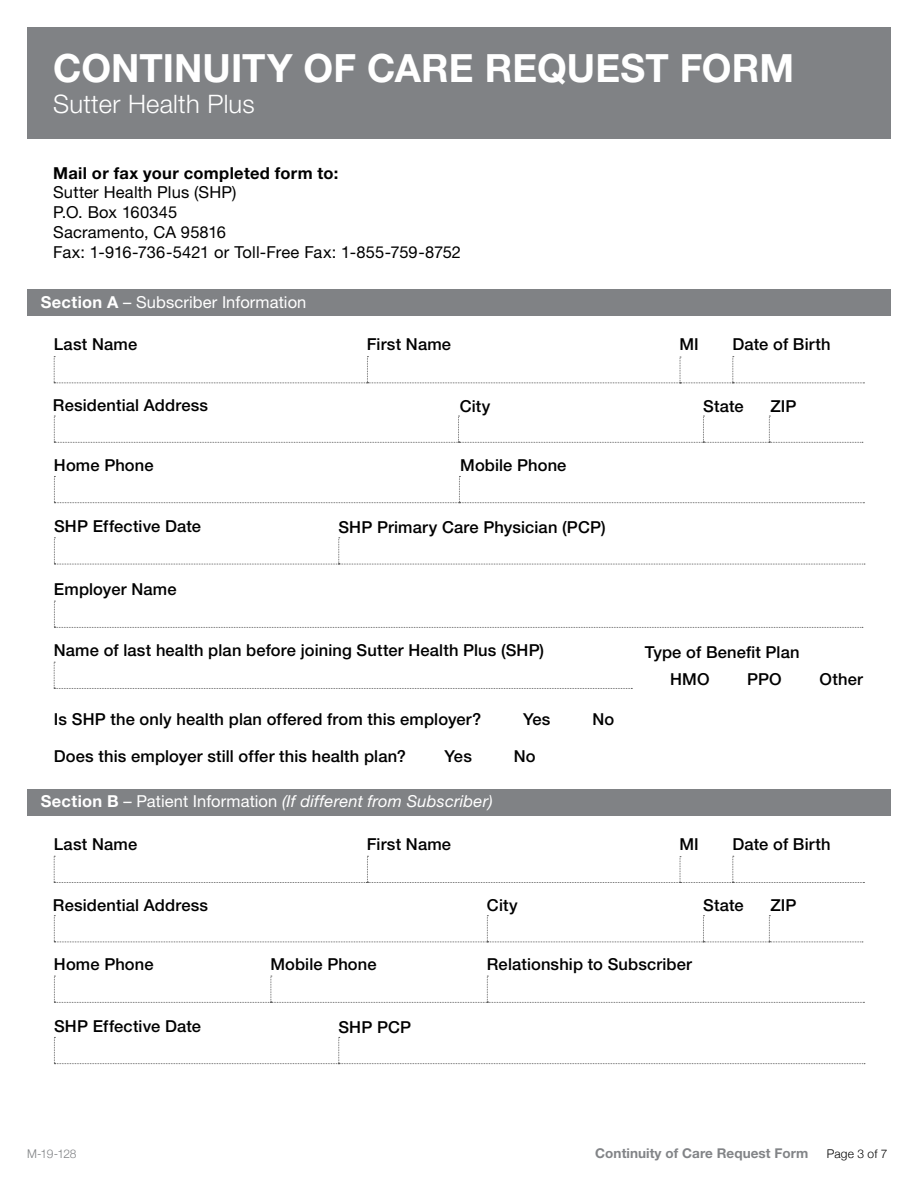
<style>
.page{position:relative;width:918px;height:1188px;background:#fff}
.page>*{position:absolute;margin:0;border:0;box-sizing:border-box;transform-origin:0 0}
.t1{font:700 39px "Helvetica Neue LT Std";letter-spacing:.005em;color:#fff}
.t2{font:300 25.5px "Helvetica Neue LT Std";letter-spacing:.01em;color:#fff}
.t3{font:500 16.5px/27.8px "Helvetica Neue LT Std";letter-spacing:.01em;color:#000}
.t4{font:16.5px "Helvetica Neue LT Std";letter-spacing:.01em;color:#000}
.t5{font:italic 16.5px "Helvetica Neue LT Std";letter-spacing:.01em;color:#fff}
.t6{font:16.5px "Helvetica Neue LT Std";letter-spacing:.005em;color:#fff}
.t7{font:700 16.5px "Helvetica Neue LT Std";letter-spacing:.02em;color:#000}
.t8{font:700 13.5px "Helvetica Neue LT Std";letter-spacing:.005em;color:#828487}
.t9{font:300 12px "Helvetica Neue";color:#808285}
.t10{font:300 12px "Helvetica Neue";letter-spacing:.01em;color:#000}
.s1{font-weight:700}
.s2{font-weight:700;font-style:normal}
.s3{font-style:normal}
</style>
<div class="page">
<svg style="left:54px;top:662px;width:578px;height:27px"></svg>
<svg style="left:54px;top:476px;width:810px;height:27px"></svg>
<svg style="left:54px;top:976px;width:810px;height:27px"></svg>
<svg style="left:54px;top:601px;width:809px;height:27px"></svg>
<svg style="left:54px;top:537px;width:811px;height:28px"></svg>
<svg style="left:54px;top:1037px;width:811px;height:27px"></svg>
<svg style="left:54px;top:416px;width:809px;height:27px"></svg>
<svg style="left:54px;top:915px;width:809px;height:28px"></svg>
<svg style="left:54px;top:356px;width:810px;height:28px"></svg>
<svg style="left:54px;top:856px;width:810px;height:27px"></svg>
<div style="left:27px;top:27px;width:864px;height:112px;background:#808285"></div>
<div style="left:27px;top:289px;width:864px;height:27px;background:#808285"></div>
<div style="left:27px;top:789px;width:864px;height:27px;background:#808285"></div>
<h2 class="t1" style="left:53px;top:44px;width:743px">CONTINUITY OF CARE REQUEST FORM</h2>
<p class="t2" style="left:53px;top:89px;width:203px">Sutter Health Plus</p>
<p class="t7" style="left:53px;top:163px;width:287px">Mail or fax your completed form to:</p>
<p class="t4" style="left:53px;top:183px;width:185px">Sutter Health Plus (SHP)</p>
<p class="t4" style="left:53px;top:203px;width:126px">P.O. Box 160345</p>
<p class="t4" style="left:53px;top:222px;width:174px">Sacramento, CA 95816</p>
<p class="t4" style="left:53px;top:242px;width:410px">Fax: 1-916-736-5421 or Toll-Free Fax: 1-855-759-8752</p>
<h3 class="t6" style="left:41px;top:292px;width:267px"><span class="s1">Section A</span> – Subscriber Information</h3>
<p class="t3" style="left:54px;top:330px;width:85px">Last Name</p>
<p class="t3" style="left:367px;top:330px;width:86px">First Name</p>
<p class="t3" style="left:679px;top:330px;width:21px">MI</p>
<p class="t3" style="left:732px;top:330px;width:100px">Date of Birth</p>
<p class="t3" style="left:53px;top:392px;width:157px">Residential Address</p>
<p class="t3" style="left:460px;top:392px;width:32px">City</p>
<p class="t3" style="left:703px;top:392px;width:42px">State</p>
<p class="t3" style="left:770px;top:392px;width:28px">ZIP</p>
<p class="t3" style="left:54px;top:451px;width:101px">Home Phone</p>
<p class="t3" style="left:460px;top:451px;width:108px">Mobile Phone</p>
<p class="t3" style="left:54px;top:512px;width:148px">SHP Effective Date</p>
<p class="t3" style="left:338px;top:513px;width:269px">SHP Primary Care Physician (PCP)</p>
<p class="t3" style="left:54px;top:575px;width:124px">Employer Name</p>
<p class="t3" style="left:54px;top:636px;width:492px">Name of last health plan before joining Sutter Health Plus (SHP)</p>
<p class="t3" style="left:54px;top:705px;width:429px">Is SHP the only health plan offered from this employer?</p>
<p class="t3" style="left:523px;top:705px;width:29px">Yes</p>
<p class="t3" style="left:54px;top:742px;width:354px">Does this employer still offer this health plan?</p>
<p class="t3" style="left:444px;top:742px;width:29px">Yes</p>
<p class="t3" style="left:514px;top:742px;width:23px">No</p>
<p class="t3" style="left:592px;top:705px;width:23px">No</p>
<p class="t3" style="left:670px;top:638px;width:131px;text-indent:-25px">Type of Beneft Plan<br>HMO</p>
<p class="t3" style="left:747px;top:665px;width:36px">PPO</p>
<p class="t3" style="left:820px;top:665px;width:45px">Other</p>
<h3 class="t5" style="left:41px;top:791px;width:453px"><span class="s2">Section B</span> <span class="s3">– Patient Information</span> (If different from Subscriber)</h3>
<p class="t3" style="left:54px;top:830px;width:85px">Last Name</p>
<p class="t3" style="left:367px;top:830px;width:86px">First Name</p>
<p class="t3" style="left:679px;top:830px;width:21px">MI</p>
<p class="t3" style="left:732px;top:830px;width:100px">Date of Birth</p>
<p class="t3" style="left:53px;top:891px;width:157px">Residential Address</p>
<p class="t3" style="left:487px;top:891px;width:32px">City</p>
<p class="t3" style="left:703px;top:891px;width:42px">State</p>
<p class="t3" style="left:770px;top:891px;width:28px">ZIP</p>
<p class="t3" style="left:54px;top:950px;width:101px">Home Phone</p>
<p class="t3" style="left:270px;top:950px;width:108px">Mobile Phone</p>
<p class="t3" style="left:487px;top:950px;width:207px">Relationship to Subscriber</p>
<p class="t3" style="left:54px;top:1012px;width:148px">SHP Effective Date</p>
<p class="t3" style="left:338px;top:1013px;width:74px">SHP PCP</p>
<p class="t9" style="left:27px;top:1144px;width:51px">M-19-128</p>
<p class="t8" style="left:595px;top:1145px;width:215px">Continuity of Care Request Form</p>
<p class="t10" style="left:827px;top:1144px;width:62px">Page 3 of 7</p>
</div>
